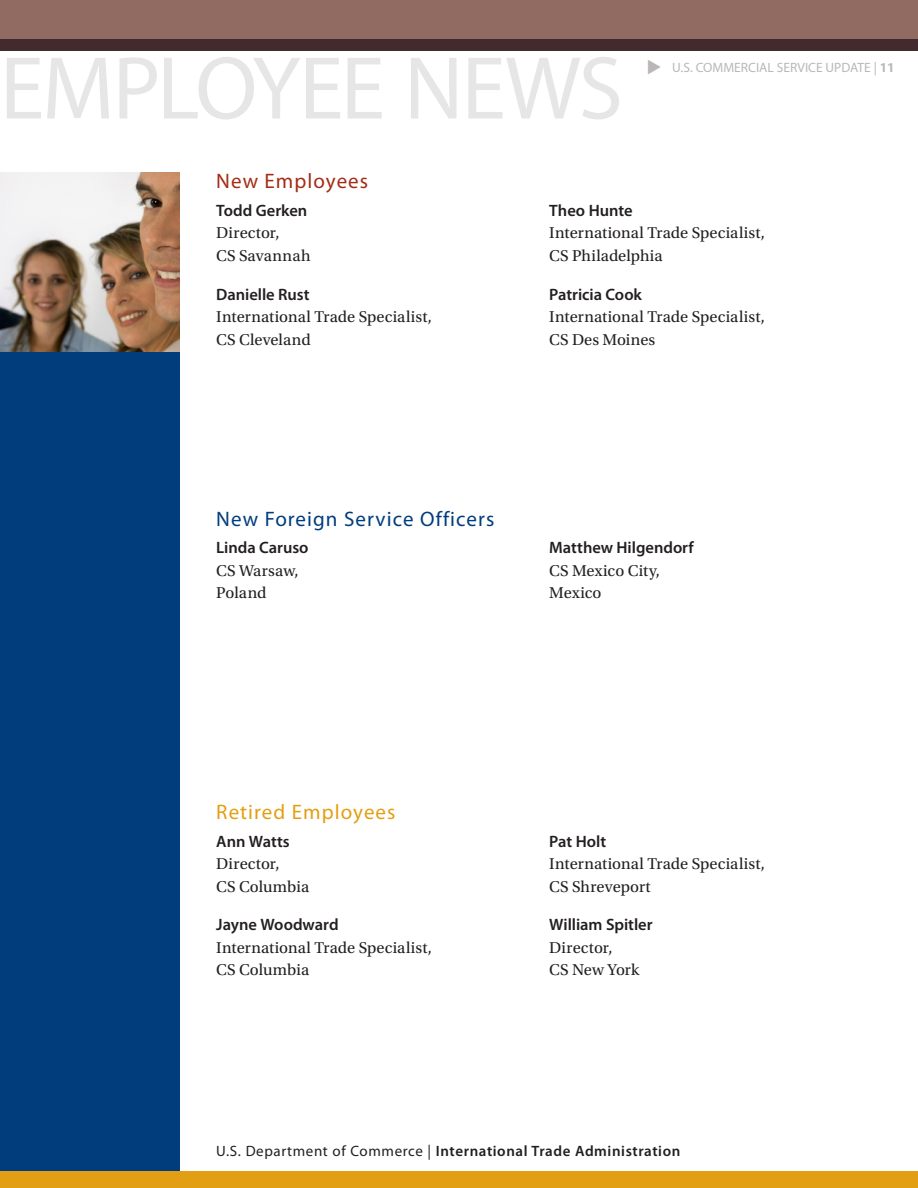
<style>
.page{position:relative;width:918px;height:1188px;background:#fff}
.page>*{position:absolute;margin:0;border:0;box-sizing:border-box;transform-origin:0 0}
.Subhead_maroon{font:90px "Myriad Pro";letter-spacing:-.025em;color:#e7e6e6}
.Subhead_blue{font:21px "Myriad Pro";letter-spacing:.05em;color:#013d7d}
.Subhead_gold{font:21px "Myriad Pro";letter-spacing:.05em;color:#e39f13}
.Subhead_maroon-2{font:21px "Myriad Pro";letter-spacing:.05em;color:#a32c16}
.Body_Text{font:16.5px/22.5px "Utopia Std";letter-spacing:.005em;color:#231f20}
.t1{font:600 15px "Myriad Pro";letter-spacing:.04em;color:#231f20}
._1_TOC{font:13.5px "Myriad Pro";color:#bbb7b7}
.s1{font-weight:700}
.s2{font-family:"Myriad Pro";font-weight:600}
.s3{font-weight:400}
</style>
<div class="page">
<div style="left:0;top:173px;width:179px;height:1002px;background:#013d7d"></div>
<div style="left:0;top:0;width:918px;height:43px;background:#916b62"></div>
<div style="left:0;top:40px;width:918px;height:11px;background:#422b2e"></div>
<div style="left:0;top:1171px;width:918px;height:17px;background:#e39f13"></div>
<img style="left:0;top:173px;width:179px;height:179px">
<p class="Subhead_maroon" style="left:0;top:33px;width:624px">Employee News</p>
<p class="_1_TOC" style="left:672px;top:60px;width:224px">U.S. COMMERCIAL SERVICE UPDATE | <span class="s1">11</span></p>
<p class="Subhead_maroon-2" style="left:216px;top:168px;width:153px">New Employees</p>
<p class="Body_Text" style="left:216px;top:200px;width:96px"><span class="s2">Todd Gerken<br></span>Director,<br>CS Savannah</p>
<p class="Body_Text" style="left:216px;top:283px;width:217px"><span class="s2">Danielle Rust<br></span>International Trade Specialist,<br>CS Cleveland</p>
<p class="Body_Text" style="left:549px;top:200px;width:217px"><span class="s2">Theo Hunte<br></span>International Trade Specialist,<br>CS Philadelphia</p>
<p class="Body_Text" style="left:549px;top:283px;width:217px"><span class="s2">Patricia Cook<br></span>International Trade Specialist,<br>CS Des Moines</p>
<p class="Subhead_blue" style="left:216px;top:506px;width:280px">New Foreign Service Officers</p>
<p class="Body_Text" style="left:216px;top:537px;width:94px"><span class="s2">Linda Caruso<br></span>CS Warsaw,<br>Poland</p>
<p class="Body_Text" style="left:549px;top:537px;width:146px"><span class="s2">Matthew Hilgendorf<br></span>CS Mexico City,<br>Mexico</p>
<p class="Subhead_gold" style="left:216px;top:799px;width:181px">Retired Employees</p>
<p class="Body_Text" style="left:216px;top:830px;width:95px"><span class="s2">Ann Watts<br></span>Director,<br>CS Columbia</p>
<p class="Body_Text" style="left:216px;top:914px;width:217px"><span class="s2">Jayne Woodward<br></span>International Trade Specialist,<br>CS Columbia</p>
<p class="Body_Text" style="left:549px;top:830px;width:217px"><span class="s2">Pat Holt<br></span>International Trade Specialist,<br>CS Shreveport</p>
<p class="Body_Text" style="left:549px;top:914px;width:105px"><span class="s2">William Spitler<br></span>Director,<br>CS New York</p>
<p class="t1" style="left:216px;top:1141px;width:466px"><span class="s3">U.S. Department of Commerce |</span> International Trade Administration</p>
</div>
